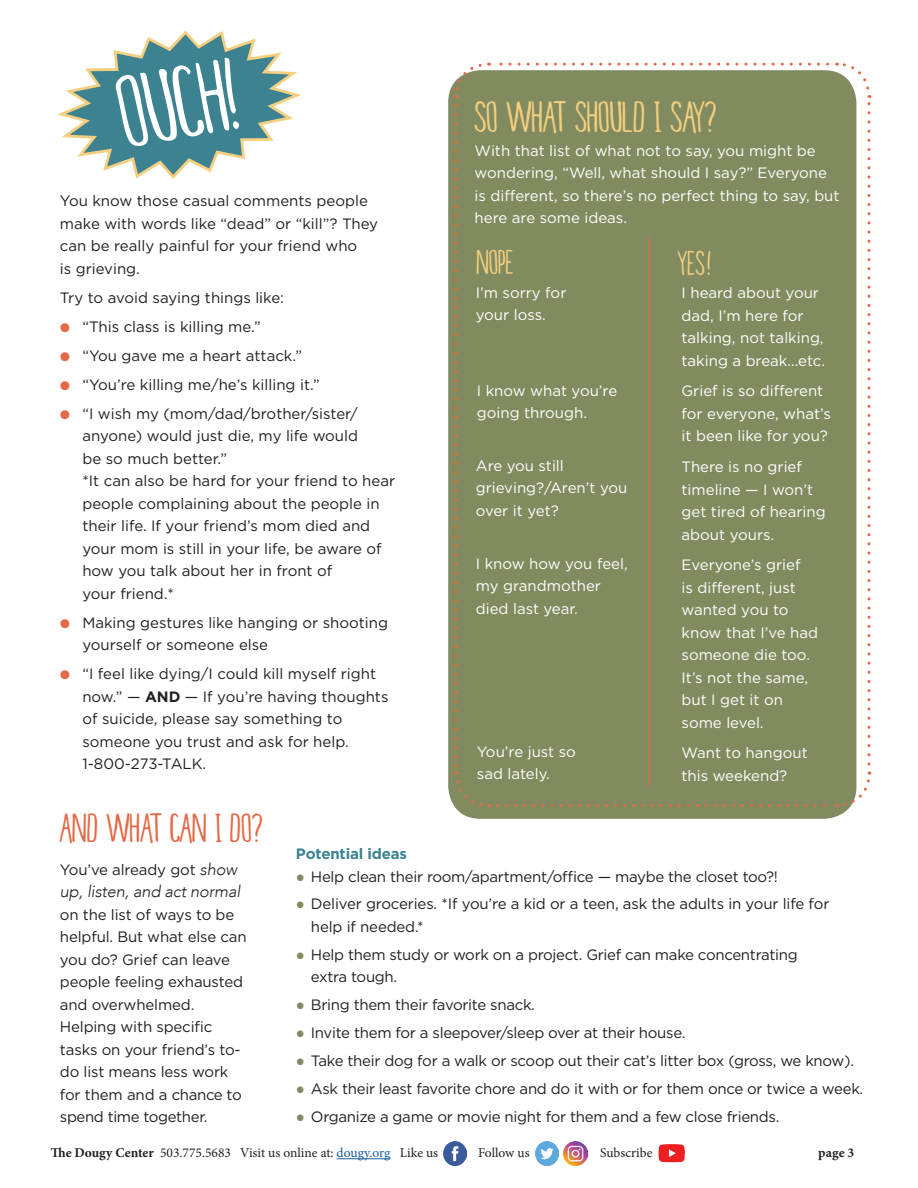
<style>
.page{position:relative;width:918px;height:1188px;background:#fff}
.page>*{position:absolute;margin:0;border:0;box-sizing:border-box;transform-origin:0 0}
.t1{font:98.55px "Malam";color:#fff}
.t2{font:42px "Malam";letter-spacing:-.01em;color:#f3cf7f}
.t3{font:39px "Malam";letter-spacing:-.01em;color:#e46947}
.t4{font:33px "Malam";letter-spacing:-.01em;color:#f3cf7f}
.t5{font:italic 300 16.5px "Avenir LT";letter-spacing:-.01em;color:#231f20}
.t6{font:15px/22.5px "Gotham";letter-spacing:-.01em;color:#231f20}
.t7{font:15px/22.5px "Gotham";color:#fff}
.t8{font:700 15px "Gotham";letter-spacing:-.01em;color:#3c8291}
.t9{font:13.5px "Minion Pro";color:#231f20}
.t10{font:700 13.5px "Minion Pro";color:#231f20}
.s1{font-family:"Proxima Nova";color:#e46947}
.s2{font-weight:700}
.s3{font-family:"Avenir LT";font-weight:300;font-style:italic;font-size:16.5px}
.s4{font-family:"Times New Roman";color:#818b5f}
.s5{color:#175d9e}
</style>
<div class="page">
<div style="left:448px;top:70px;width:408px;height:749px;background:#818b5f;border-radius:32px"></div>
<svg style="left:454px;top:106px;width:36px;height:703px"></svg>
<svg style="left:498px;top:772px;width:374px;height:36px"></svg>
<svg style="left:837px;top:62px;width:34px;height:702px"></svg>
<svg style="left:453px;top:62px;width:375px;height:36px"></svg>
<svg style="left:57px;top:30px;width:244px;height:149px"></svg>
<hr style="left:649px;top:236px;width:1px;height:550px;background:#e46947">
<hr style="left:337px;top:1158px;width:54px;height:1px;background:#175d9e">
<img style="left:443px;top:1142px;width:24px;height:23px">
<img style="left:535px;top:1142px;width:24px;height:23px">
<img style="left:658px;top:1144px;width:27px;height:19px">
<img style="left:563px;top:1141px;width:24px;height:24px">
<p class="t1" style="left:114px;top:77px;width:123px;rotate:-10deg">OUCH!</p>
<p class="t6" style="left:60px;top:190px;width:320px">You know those casual comments people make with words like “dead” or “kill”? They can be really painful for your friend who<br>is grieving.</p>
<p class="t6" style="left:60px;top:286px;width:226px">Try to avoid saying things like:</p>
<p class="t6" style="left:60px;top:315px;width:202px"><span class="s1">●</span> “This class is killing me.”</p>
<p class="t6" style="left:60px;top:344px;width:244px"><span class="s1">●</span> “You gave me a heart attack.”</p>
<p class="t6" style="left:60px;top:373px;width:261px"><span class="s1">●</span> “You’re killing me/he’s killing it.”</p>
<p class="t6" style="left:82px;top:402px;width:314px;text-indent:-22px"><span class="s1">●</span> “I wish my (mom/dad/brother/sister/ anyone) would just die, my life would<br>be so much better.”<br>*It can also be hard for your friend to hear people complaining about the people in their life. If your friend’s mom died and your mom is still in your life, be aware of how you talk about her in front of<br>your friend.*</p>
<p class="t6" style="left:82px;top:611px;width:307px;text-indent:-22px"><span class="s1">●</span> Making gestures like hanging or shooting yourself or someone else</p>
<p class="t6" style="left:82px;top:662px;width:308px;text-indent:-22px"><span class="s1">●</span> “I feel like dying/I could kill myself right now.” — <span class="s2">AND</span> — If you’re having thoughts of suicide, please say something to someone you trust and ask for help.<br>1-800-273-TALK.</p>
<p class="t2" style="left:475px;top:101px;width:244px">SO WHAT SHOULD I SAY?</p>
<p class="t7" style="left:475px;top:139px;width:366px">With that list of what not to say, you might be wondering, “Well, what should I say?” Everyone is different, so there’s no perfect thing to say, but here are some ideas.</p>
<p class="t4" style="left:477px;top:250px;width:39px">NOPE</p>
<p class="t4" style="left:678px;top:250px;width:36px">YES!</p>
<p class="t7" style="left:476px;top:281px;width:92px">I’m sorry for your loss.</p>
<p class="t7" style="left:682px;top:282px;width:145px">I heard about your dad, I’m here for talking, not talking, taking a break...etc.</p>
<p class="t7" style="left:682px;top:380px;width:151px">Grief is so different for everyone, what’s it been like for you?</p>
<p class="t7" style="left:682px;top:455px;width:146px">There is no grief timeline — I won’t get tired of hearing about yours.</p>
<p class="t7" style="left:682px;top:553px;width:138px">Everyone’s grief<br>is different, just wanted you to know that I’ve had someone die too.<br>It’s not the same, but I get it on some level.</p>
<p class="t7" style="left:682px;top:741px;width:128px">Want to hangout this weekend?</p>
<p class="t7" style="left:477px;top:379px;width:142px">I know what you’re going through.</p>
<p class="t7" style="left:476px;top:454px;width:153px">Are you still grieving?/Aren’t you over it yet?</p>
<p class="t7" style="left:476px;top:552px;width:153px">I know how you feel, my grandmother died last year.</p>
<p class="t7" style="left:477px;top:740px;width:101px">You’re just so sad lately.</p>
<p class="t3" style="left:60px;top:813px;width:205px">AND WHAT CAN I DO?</p>
<p class="t6" style="left:60px;top:858px;width:179px">You’ve already got <span class="s3">show</span></p>
<p class="t5" style="left:60px;top:882px;width:182px">up, listen, and act normal</p>
<p class="t6" style="left:60px;top:903px;width:188px">on the list of ways to be helpful. But what else can you do? Grief can leave people feeling exhausted and overwhelmed.<br>Helping with specific tasks on your friend’s to&shy;do list means less work for them and a chance to spend time together.</p>
<p class="t8" style="left:296px;top:844px;width:113px">Potential ideas</p>
<p class="t6" style="left:296px;top:865px;width:484px"><span class="s4">●</span> Help clean their room/apartment/office — maybe the closet too?!</p>
<p class="t6" style="left:311px;top:893px;width:520px;text-indent:-15px"><span class="s4">●</span> Deliver groceries. *If you’re a kid or a teen, ask the adults in your life for help if needed.*</p>
<p class="t6" style="left:311px;top:943px;width:488px;text-indent:-15px"><span class="s4">●</span> Help them study or work on a project. Grief can make concentrating extra tough.</p>
<p class="t6" style="left:296px;top:993px;width:241px"><span class="s4">●</span> Bring them their favorite snack.</p>
<p class="t6" style="left:296px;top:1021px;width:391px"><span class="s4">●</span> Invite them for a sleepover/sleep over at their house.</p>
<p class="t6" style="left:296px;top:1049px;width:560px"><span class="s4">●</span> Take their dog for a walk or scoop out their cat’s litter box (gross, we know).</p>
<p class="t6" style="left:296px;top:1077px;width:569px"><span class="s4">●</span> Ask their least favorite chore and do it with or for them once or twice a week.</p>
<p class="t6" style="left:296px;top:1105px;width:485px"><span class="s4">●</span> Organize a game or movie night for them and a few close friends.</p>
<p class="t9" style="left:51px;top:1144px;width:389px"><span class="s2">The Dougy Center</span> 503.775.5683 Visit us online at: <span class="s5">dougy.org</span> Like us</p>
<p class="t9" style="left:478px;top:1144px;width:53px">Follow us</p>
<p class="t9" style="left:600px;top:1144px;width:54px">Subscribe</p>
<p class="t10" style="left:818px;top:1144px;width:38px">page 3</p>
</div>
